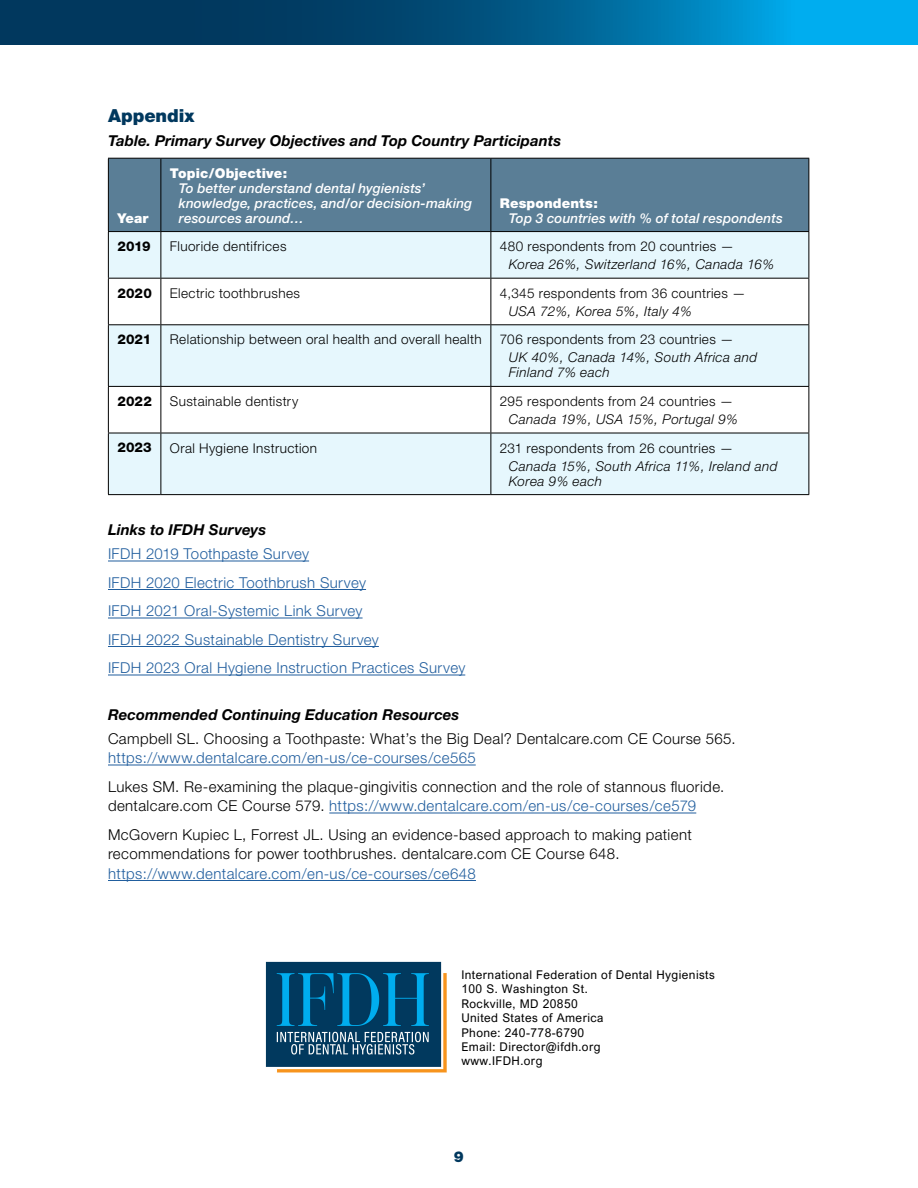
<style>
.page{position:relative;width:918px;height:1188px;background:#fff}
.page>*{position:absolute;margin:0;border:0;box-sizing:border-box;transform-origin:0 0}
.t1{font:900 18px "Helvetica Neue";color:#01385e}
.t2{font:300 15px/19.5px "Helvetica Neue";letter-spacing:.025em;color:#000}
.t3{font:300 15px/28.5px "Helvetica Neue";letter-spacing:.025em;color:#215e9e}
.t4{font:italic 700 15px "Helvetica Neue";letter-spacing:.005em;color:#000}
.t5{font:900 15px "Helvetica Neue";color:#01385e}
.t6{font:300 13.5px "Helvetica Neue";letter-spacing:.03em;color:#000}
.t7{font:italic 300 13.5px/15px "Helvetica Neue";letter-spacing:.03em;color:#000}
.t8{font:italic 500 13.5px/15px "Helvetica Neue";letter-spacing:.01em;color:#fff}
.t9{font:900 13.5px "Helvetica Neue";letter-spacing:.01em;color:#fff}
.t10{font:800 13.5px "Helvetica Neue";letter-spacing:.01em;color:#000}
.t11{font:12px/14.4px "Arial Nova";letter-spacing:.035em;color:#000}
.s1{color:#215e9e}
</style>
<div class="page">
<svg style="left:0;top:0;width:918px;height:45px;background:#006090"></svg>
<hr style="left:108px;top:561px;width:201px;height:1px;background:#215e9e">
<hr style="left:108px;top:589px;width:258px;height:1px;background:#215e9e">
<hr style="left:108px;top:618px;width:255px;height:1px;background:#215e9e">
<hr style="left:108px;top:646px;width:271px;height:1px;background:#215e9e">
<hr style="left:108px;top:675px;width:357px;height:1px;background:#215e9e">
<hr style="left:108px;top:765px;width:368px;height:1px;background:#215e9e">
<hr style="left:329px;top:813px;width:367px;height:1px;background:#215e9e">
<hr style="left:108px;top:880px;width:368px;height:1px;background:#215e9e">
<div style="left:109px;top:159px;width:699px;height:72px;background:#5a7e96"></div>
<svg style="left:109px;top:232px;width:699px;height:262px;fill:#e6f7fd"></svg>
<svg style="left:109px;top:387px;width:699px;height:46px"></svg>
<hr style="left:108px;top:158px;width:53px;height:1px;background:#000">
<hr style="left:108px;top:159px;width:1px;height:72px;background:#000">
<hr style="left:161px;top:158px;width:330px;height:1px;background:#000">
<hr style="left:160px;top:159px;width:1px;height:72px;background:#000">
<hr style="left:491px;top:158px;width:318px;height:1px;background:#000">
<hr style="left:490px;top:159px;width:1px;height:72px;background:#000">
<hr style="left:808px;top:159px;width:1px;height:72px;background:#000">
<hr style="left:108px;top:231px;width:53px;height:1px;background:#000">
<hr style="left:161px;top:231px;width:330px;height:1px;background:#000">
<hr style="left:491px;top:231px;width:318px;height:1px;background:#000">
<hr style="left:108px;top:232px;width:1px;height:46px;background:#000">
<hr style="left:160px;top:232px;width:1px;height:46px;background:#000">
<hr style="left:490px;top:232px;width:1px;height:46px;background:#000">
<hr style="left:808px;top:232px;width:1px;height:46px;background:#000">
<hr style="left:108px;top:278px;width:53px;height:1px;background:#000">
<hr style="left:108px;top:279px;width:1px;height:45px;background:#000">
<hr style="left:161px;top:278px;width:330px;height:1px;background:#000">
<hr style="left:160px;top:279px;width:1px;height:45px;background:#000">
<hr style="left:491px;top:278px;width:318px;height:1px;background:#000">
<hr style="left:490px;top:279px;width:1px;height:45px;background:#000">
<hr style="left:808px;top:279px;width:1px;height:45px;background:#000">
<hr style="left:108px;top:324px;width:53px;height:1px;background:#000">
<hr style="left:108px;top:325px;width:1px;height:61px;background:#000">
<hr style="left:161px;top:324px;width:330px;height:1px;background:#000">
<hr style="left:160px;top:325px;width:1px;height:61px;background:#000">
<hr style="left:491px;top:324px;width:318px;height:1px;background:#000">
<hr style="left:490px;top:325px;width:1px;height:61px;background:#000">
<hr style="left:808px;top:325px;width:1px;height:61px;background:#000">
<hr style="left:108px;top:386px;width:53px;height:1px;background:#000">
<hr style="left:108px;top:387px;width:1px;height:46px;background:#000">
<hr style="left:161px;top:386px;width:330px;height:1px;background:#000">
<hr style="left:160px;top:387px;width:1px;height:46px;background:#000">
<hr style="left:491px;top:386px;width:318px;height:1px;background:#000">
<hr style="left:490px;top:387px;width:1px;height:46px;background:#000">
<hr style="left:808px;top:387px;width:1px;height:46px;background:#000">
<hr style="left:108px;top:433px;width:53px;height:1px;background:#000">
<hr style="left:108px;top:433px;width:1px;height:61px;background:#000">
<hr style="left:161px;top:433px;width:330px;height:1px;background:#000">
<hr style="left:160px;top:433px;width:1px;height:61px;background:#000">
<hr style="left:491px;top:433px;width:318px;height:1px;background:#000">
<hr style="left:490px;top:433px;width:1px;height:61px;background:#000">
<hr style="left:808px;top:433px;width:1px;height:61px;background:#000">
<hr style="left:108px;top:494px;width:53px;height:1px;background:#000">
<hr style="left:161px;top:494px;width:330px;height:1px;background:#000">
<hr style="left:491px;top:494px;width:318px;height:1px;background:#000">
<img style="left:265px;top:962px;width:182px;height:111px">
<p class="t1" style="left:108px;top:105px;width:88px">Appendix</p>
<p class="t4" style="left:108px;top:131px;width:455px">Table. Primary Survey Objectives and Top Country Participants</p>
<p class="t9" style="left:117px;top:210px;width:33px">Year</p>
<p class="t9" style="left:170px;top:165px;width:119px">Topic/Objective:</p>
<p class="t8" style="left:179px;top:180px;width:295px">To better understand dental hygienists’ knowledge, practices, and/or decision-making resources around…</p>
<p class="t9" style="left:500px;top:195px;width:100px">Respondents:</p>
<p class="t8" style="left:509px;top:210px;width:275px">Top 3 countries with % of total respondents</p>
<p class="t10" style="left:117px;top:238px;width:35px">2019</p>
<p class="t6" style="left:170px;top:238px;width:118px">Fluoride dentifrices</p>
<p class="t6" style="left:500px;top:238px;width:236px">480 respondents from 20 countries —</p>
<p class="t7" style="left:509px;top:257px;width:267px">Korea 26%, Switzerland 16%, Canada 16%</p>
<p class="t10" style="left:117px;top:285px;width:36px">2020</p>
<p class="t6" style="left:170px;top:285px;width:132px">Electric toothbrushes</p>
<p class="t6" style="left:500px;top:285px;width:247px">4,345 respondents from 36 countries —</p>
<p class="t7" style="left:509px;top:303px;width:184px">USA 72%, Korea 5%, Italy 4%</p>
<p class="t10" style="left:117px;top:331px;width:35px">2021</p>
<p class="t6" style="left:170px;top:331px;width:313px">Relationship between oral health and overall health</p>
<p class="t6" style="left:500px;top:331px;width:235px">706 respondents from 23 countries —</p>
<p class="t7" style="left:509px;top:350px;width:250px">UK 40%, Canada 14%, South Africa and<br>Finland 7% each</p>
<p class="t10" style="left:117px;top:393px;width:36px">2022</p>
<p class="t6" style="left:170px;top:393px;width:130px">Sustainable dentistry</p>
<p class="t6" style="left:500px;top:393px;width:235px">295 respondents from 24 countries —</p>
<p class="t7" style="left:509px;top:411px;width:230px">Canada 19%, USA 15%, Portugal 9%</p>
<p class="t10" style="left:117px;top:439px;width:36px">2023</p>
<p class="t6" style="left:170px;top:440px;width:149px">Oral Hygiene Instruction</p>
<p class="t6" style="left:500px;top:440px;width:235px">231 respondents from 26 countries —</p>
<p class="t7" style="left:509px;top:458px;width:270px">Canada 15%, South Africa 11%, Ireland and<br>Korea 9% each</p>
<p class="t4" style="left:108px;top:521px;width:160px">Links to IFDH Surveys</p>
<p class="t3" style="left:108px;top:540px;width:359px">IFDH 2019 Toothpaste Survey<br>IFDH 2020 Electric Toothbrush Survey<br>IFDH 2021 Oral-Systemic Link Survey<br>IFDH 2022 Sustainable Dentistry Survey<br>IFDH 2023 Oral Hygiene Instruction Practices Survey</p>
<p class="t4" style="left:108px;top:705px;width:353px">Recommended Continuing Education Resources</p>
<p class="t2" style="left:108px;top:729px;width:629px">Campbell SL. Choosing a Toothpaste: What’s the Big Deal? Dentalcare.com CE Course 565.</p>
<p class="t3" style="left:108px;top:744px;width:369px">https://www.dentalcare.com/en-us/ce-courses/ce565</p>
<p class="t2" style="left:108px;top:777px;width:618px">Lukes SM. Re-examining the plaque-gingivitis connection and the role of stannous fluoride. dentalcare.com CE Course 579. <span class="s1">https://www.dentalcare.com/en-us/ce-courses/ce579</span></p>
<p class="t2" style="left:108px;top:825px;width:585px">McGovern Kupiec L, Forrest JL. Using an evidence-based approach to making patient recommendations for power toothbrushes. dentalcare.com CE Course 648.</p>
<p class="t3" style="left:108px;top:859px;width:369px">https://www.dentalcare.com/en-us/ce-courses/ce648</p>
<p class="t11" style="left:461px;top:968px;width:255px">International Federation of Dental Hygienists<br>100 S. Washington St.<br>Rockville, MD 20850<br>United States of America<br>Phone: 240-778-6790<br>Email: Director@ifdh.org<br>www.IFDH.org</p>
<p class="t5" style="left:454px;top:1148px;width:12px">9</p>
</div>
